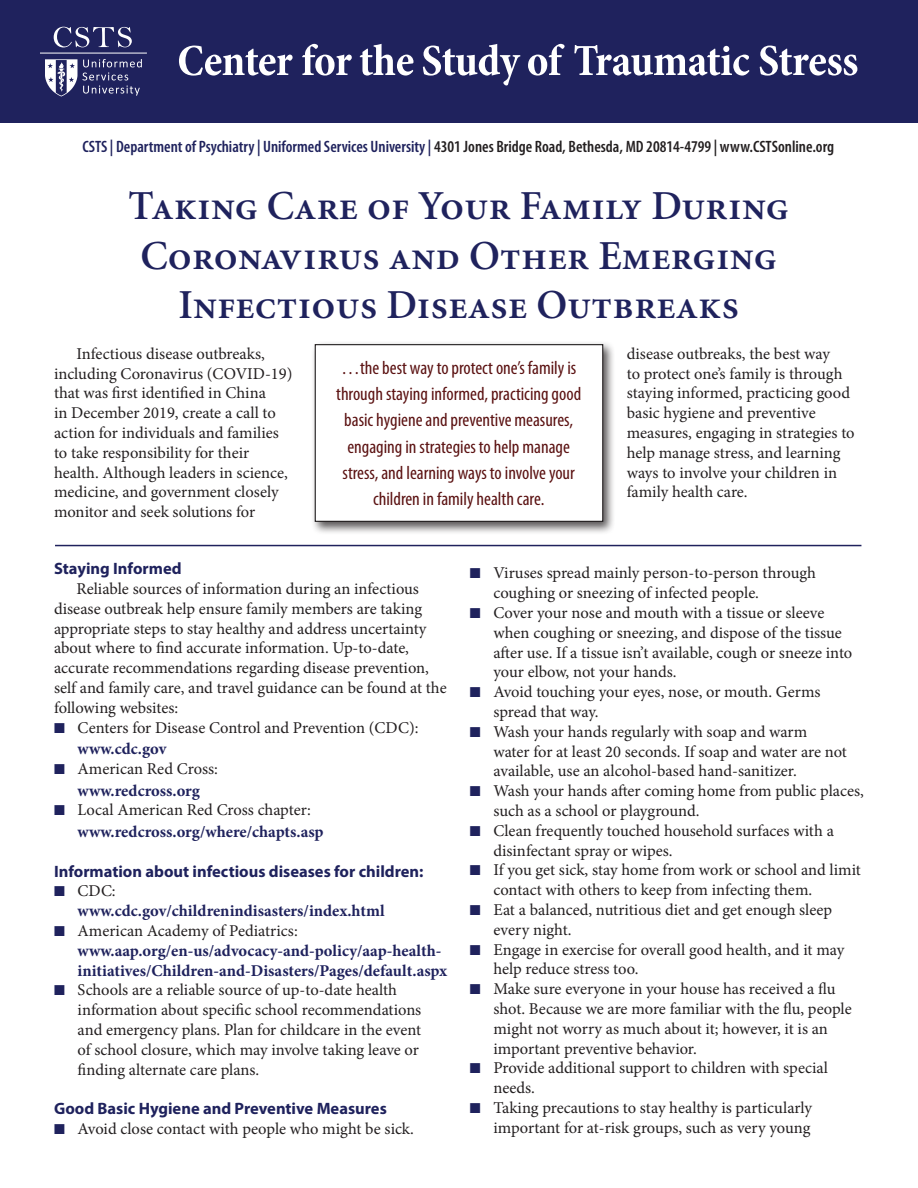
<style>
.page{position:relative;width:918px;height:1188px;background:#fff}
.page>*{position:absolute;margin:0;border:0;box-sizing:border-box;transform-origin:0 0}
.t1{font:41.25px/49.5px "Minion Semibold SC";color:#1f225d}
.PQ_centered{font:condensed 18.9px/26.2px "Myriad Pro";color:#5b1212;text-align:center}
.text{font:16.5px/19.8px "Minion Pro";letter-spacing:-.005em;color:#231f20}
.t2{font:700 16.5px/19.8px "Minion Pro";color:#1f225d}
.text-2{font:600 condensed 16.5px "Myriad Pro";color:#231f20}
.t3{font:700 16.5px "Myriad Pro";color:#1f225d}
.s1{color:#1f225d}
.s2{font-weight:700;color:#1f225d}
.s3{font-weight:400;color:#231f20}
</style>
<div class="page">
<div style="left:0;top:0;width:918px;height:123px;background:#1f225d"></div>
<svg style="left:83px;top:59px;width:59px;height:37px"></svg>
<svg style="left:45px;top:59px;width:32px;height:38px"></svg>
<hr style="left:40px;top:53px;width:107px;height:1px;background:#fff">
<svg style="left:54px;top:27px;width:78px;height:20px"></svg>
<svg style="left:179px;top:44px;width:678px;height:41px"></svg>
<hr style="left:55px;top:545px;width:806px;height:1px;background:#1f225d">
<div style="left:311px;top:340px;width:305px;height:195px;background:#231f20;opacity:.75"></div>
<div style="left:315px;top:345px;width:288px;height:176px;background:#fff"></div>
<div style="left:315px;top:344px;width:288px;height:178px;border:1px solid #231f20"></div>
<p class="text-2" style="left:82px;top:138px;width:753px"><span class="s1">CSTS | Department of Psychiatry | Uniformed Services University |</span> 4301 Jones Bridge Road, Bethesda, MD 20814-4799 | www.CSTSonline.org</p>
<p class="t1" style="left:129px;top:182px;width:662px">Taking Care of Your Family During<br>Coronavirus and Other Emerging</p>
<p class="t1" style="left:178px;top:281px;width:562px">Infectious Disease Outbreaks</p>
<p class="text" style="left:54px;top:344px;width:240px;text-indent:22px">Infectious disease outbreaks, including Coronavirus (COVID-19) that was first identified in China<br>in December 2019, create a call to action for individuals and families to take responsibility for their health. Although leaders in science, medicine, and government closely monitor and seek solutions for</p>
<p class="text" style="left:627px;top:344px;width:230px">disease outbreaks, the best way<br>to protect one’s family is through staying informed, practicing good basic hygiene and preventive measures, engaging in strategies to help manage stress, and learning ways to involve your children in family health care.</p>
<p class="PQ_centered" style="left:336px;top:355px;width:247px">…the best way to protect one’s family is through staying informed, practicing good basic hygiene and preventive measures, engaging in strategies to help manage stress, and learning ways to involve your children in family health care.</p>
<p class="t3" style="left:54px;top:559px;width:129px">Staying Informed</p>
<p class="text" style="left:54px;top:579px;width:394px;text-indent:22px">Reliable sources of information during an infectious disease outbreak help ensure family members are taking appropriate steps to stay healthy and address uncertainty about where to find accurate information. Up-to-date, accurate recommendations regarding disease prevention, self and family care, and travel guidance can be found at the following websites:</p>
<p class="text" style="left:78px;top:717px;width:342px;line-height:21.6px;text-indent:-24px"><span class="s1">■</span> Centers for Disease Control and Prevention (CDC): <span class="s2">www.cdc.gov</span></p>
<p class="text" style="left:54px;top:758px;width:165px;line-height:21.6px;text-align:center"><span class="s1">■</span> American Red Cross: <span class="s2">www.redcross.org</span></p>
<p class="t2" style="left:78px;top:799px;width:248px;line-height:21.6px;text-indent:-24px">■ <span class="s3">Local American Red Cross chapter: </span>www.redcross.org/where/chapts.asp</p>
<p class="t3" style="left:54px;top:862px;width:371px">Information about infectious diseases for children:</p>
<p class="t2" style="left:78px;top:881px;width:309px;text-indent:-24px">■ <span class="s3">CDC: </span>www.cdc.gov/childrenindisasters/index.html</p>
<p class="t2" style="left:78px;top:921px;width:371px;text-indent:-24px">■ <span class="s3">American Academy of Pediatrics: </span>www.aap.org/en-us/advocacy-and-policy/aap-health&shy;initiatives/Children-and-Disasters/Pages/default.aspx</p>
<p class="text" style="left:78px;top:980px;width:345px;text-indent:-24px"><span class="s1">■</span> Schools are a reliable source of up-to-date health information about specific school recommendations and emergency plans. Plan for childcare in the event of school closure, which may involve taking leave or finding alternate care plans.</p>
<p class="t3" style="left:54px;top:1099px;width:334px">Good Basic Hygiene and Preventive Measures</p>
<p class="text" style="left:54px;top:1119px;width:361px"><span class="s1">■</span> Avoid close contact with people who might be sick.</p>
<p class="text" style="left:493px;top:563px;width:324px;text-indent:-24px"><span class="s1">■</span> Viruses spread mainly person-to-person through coughing or sneezing of infected people.</p>
<p class="text" style="left:493px;top:603px;width:360px;text-indent:-24px"><span class="s1">■</span> Cover your nose and mouth with a tissue or sleeve when coughing or sneezing, and dispose of the tissue after use. If a tissue isn’t available, cough or sneeze into your elbow, not your hands.</p>
<p class="text" style="left:493px;top:682px;width:329px;text-indent:-24px"><span class="s1">■</span> Avoid touching your eyes, nose, or mouth. Germs spread that way.</p>
<p class="text" style="left:493px;top:722px;width:355px;text-indent:-24px"><span class="s1">■</span> Wash your hands regularly with soap and warm water for at least 20 seconds. If soap and water are not available, use an alcohol-based hand-sanitizer.</p>
<p class="text" style="left:493px;top:781px;width:372px;text-indent:-24px"><span class="s1">■</span> Wash your hands after coming home from public places, such as a school or playground.</p>
<p class="text" style="left:493px;top:821px;width:342px;text-indent:-24px"><span class="s1">■</span> Clean frequently touched household surfaces with a disinfectant spray or wipes.</p>
<p class="text" style="left:493px;top:860px;width:369px;text-indent:-24px"><span class="s1">■</span> If you get sick, stay home from work or school and limit contact with others to keep from infecting them.</p>
<p class="text" style="left:493px;top:900px;width:340px;text-indent:-24px"><span class="s1">■</span> Eat a balanced, nutritious diet and get enough sleep every night.</p>
<p class="text" style="left:493px;top:940px;width:352px;text-indent:-24px"><span class="s1">■</span> Engage in exercise for overall good health, and it may help reduce stress too.</p>
<p class="text" style="left:493px;top:979px;width:360px;text-indent:-24px"><span class="s1">■</span> Make sure everyone in your house has received a flu shot. Because we are more familiar with the flu, people might not worry as much about it; however, it is an important preventive behavior.</p>
<p class="text" style="left:493px;top:1058px;width:336px;text-indent:-24px"><span class="s1">■</span> Provide additional support to children with special needs.</p>
<p class="text" style="left:470px;top:1098px;width:344px;text-align:right"><span class="s1">■</span> Taking precautions to stay healthy is particularly important for at-risk groups, such as very young</p>
</div>
